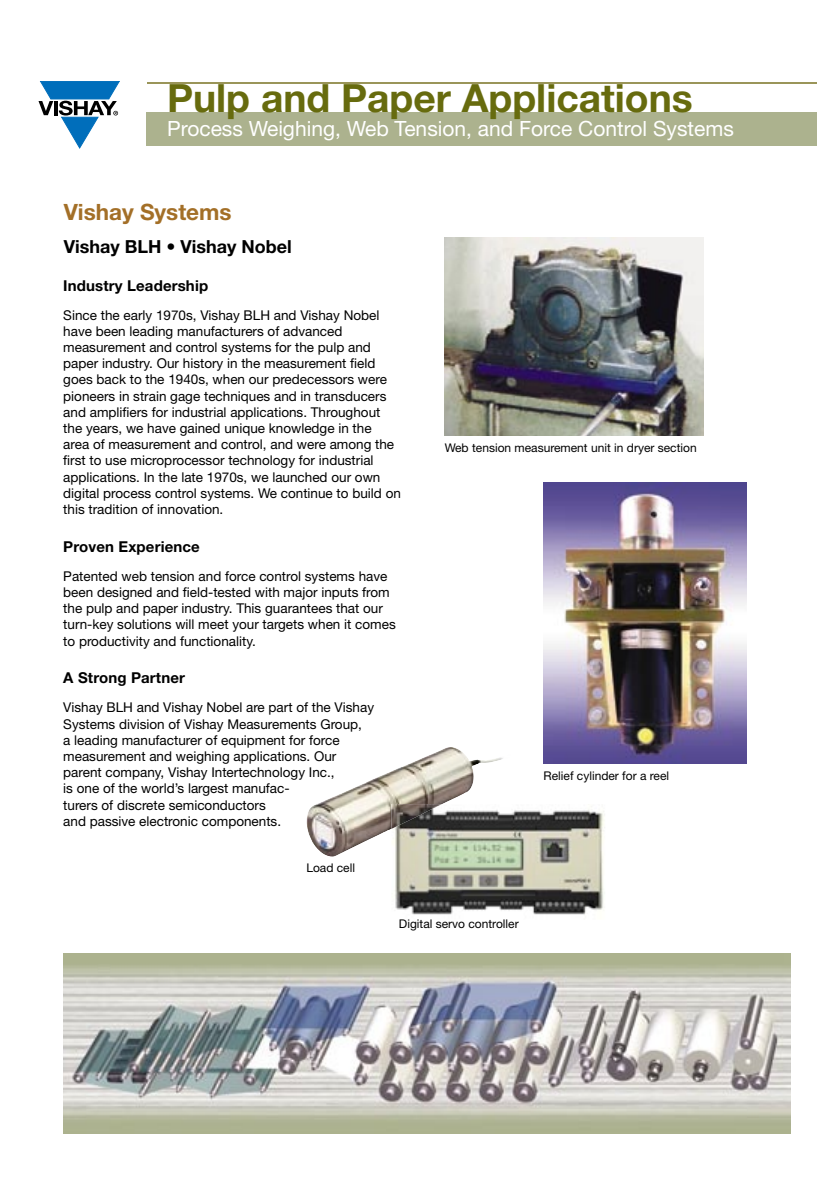
<style>
.page{position:relative;width:817px;height:1188px;background:#fff}
.page>*{position:absolute;margin:0;border:0;box-sizing:border-box;transform-origin:0 0}
.t1{font:700 39px "Helvetica Neue LT Std";color:#676b0e}
.t2{font:700 22.5px "Helvetica Neue LT Std";color:#a36f27}
.t3{font:21px "Helvetica Neue LT Std";color:#fff}
.t4{font:700 18px "Helvetica Neue LT Std";color:#000}
.t5{font:700 15px "Helvetica Neue LT Std";letter-spacing:.01em;color:#000}
.t6{font:13.5px/16.2px "Helvetica Neue LT Std";color:#000}
.t7{font:12px "Helvetica Neue LT Std";color:#000}
</style>
<div class="page">
<img style="left:64px;top:954px;width:726px;height:180px">
<svg style="left:39px;top:81px;width:81px;height:67px"></svg>
<div style="left:147px;top:112px;width:670px;height:33px;background:#acb28e"></div>
<hr style="left:147px;top:82px;width:670px;height:1px;background:#9a9559">
<img style="left:445px;top:238px;width:258px;height:198px">
<img style="left:543px;top:482px;width:203px;height:281px">
<img style="left:334px;top:747px;width:169px;height:109px">
<img style="left:391px;top:804px;width:214px;height:111px">
<img style="left:391px;top:804px;width:51px;height:25px">
<h1 class="t1" style="left:167px;top:74px;width:527px">Pulp and Paper Applications</h1>
<h3 class="t3" style="left:167px;top:116px;width:568px">Process Weighing, Web Tension, and Force Control Systems</h3>
<h2 class="t2" style="left:64px;top:198px;width:169px">Vishay Systems</h2>
<h3 class="t4" style="left:64px;top:235px;width:230px">Vishay BLH • Vishay Nobel</h3>
<p class="t5" style="left:63px;top:276px;width:146px">Industry Leadership</p>
<p class="t6" style="left:63px;top:307px;width:339px">Since the early 1970s, Vishay BLH and Vishay Nobel have been leading manufacturers of advanced measurement and control systems for the pulp and paper industry. Our history in the measurement field goes back to the 1940s, when our predecessors were pioneers in strain gage techniques and in transducers and amplifiers for industrial applications. Throughout the years, we have gained unique knowledge in the area of measurement and control, and were among the first to use microprocessor technology for industrial applications. In the late 1970s, we launched our own digital process control systems. We continue to build on this tradition of innovation.</p>
<p class="t5" style="left:63px;top:537px;width:138px">Proven Experience</p>
<p class="t6" style="left:63px;top:568px;width:334px">Patented web tension and force control systems have been designed and field-tested with major inputs from the pulp and paper industry. This guarantees that our turn-key solutions will meet your targets when it comes to productivity and functionality.</p>
<p class="t5" style="left:63px;top:669px;width:123px">A Strong Partner</p>
<p class="t6" style="left:63px;top:699px;width:312px">Vishay BLH and Vishay Nobel are part of the Vishay Systems division of Vishay Measurements Group,<br>a leading manufacturer of equipment for force measurement and weighing applications. Our parent company, Vishay Intertechnology Inc.,<br>is one of the world’s largest manufac-<br>turers of discrete semiconductors<br>and passive electronic components.</p>
<p class="t7" style="left:306px;top:860px;width:50px">Load cell</p>
<p class="t7" style="left:445px;top:441px;width:253px">Web tension measurement unit in dryer section</p>
<p class="t7" style="left:543px;top:768px;width:127px">Relief cylinder for a reel</p>
<p class="t7" style="left:399px;top:917px;width:121px">Digital servo controller</p>
</div>
